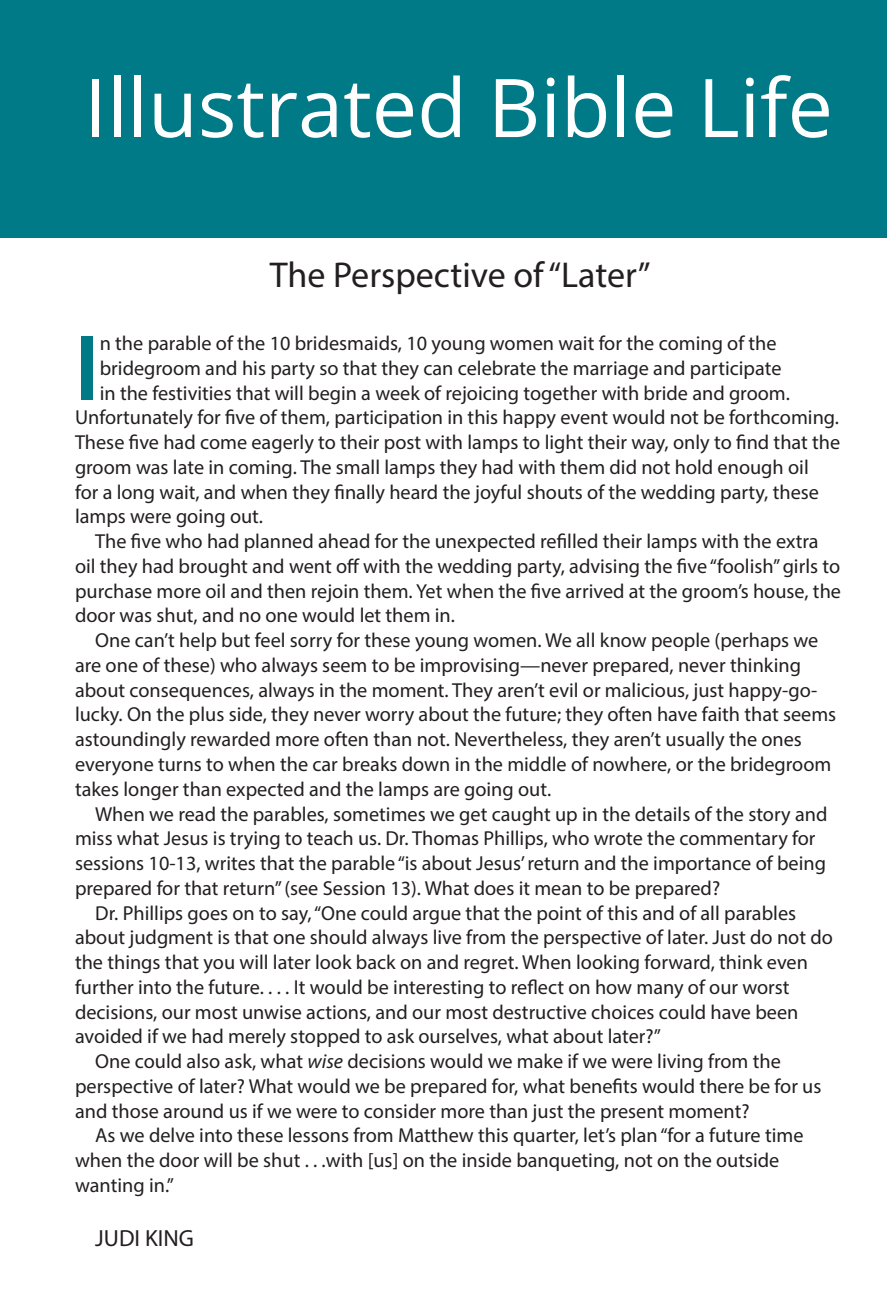
<style>
.page{position:relative;width:887px;height:1289px;background:#fff}
.page>*{position:absolute;margin:0;border:0;box-sizing:border-box;transform-origin:0 0}
.t1{font:600 93.6px "Myriad Pro";color:#007a86}
.t2{font:81px "Open Sans";color:#fff}
.t3{font:36px "Myriad Pro";color:#231f20}
.t4{font:23.4px "Myriad Pro";color:#231f20}
.t5{font:20.25px "Myriad Pro";color:#231f20}
.s1{font-style:italic}
</style>
<div class="page">
<div style="left:0;top:0;width:887px;height:237px;background:#007a86"></div>
<h2 class="t2" style="left:84px;top:52px;width:750px">Illustrated Bible Life</h2>
<h3 class="t3" style="left:270px;top:253px;width:382px">The Perspective of “Later”</h3>
<h1 class="t1" style="left:75px;top:308px;width:26px">I</h1>
<p class="t5" style="left:100px;top:331px;width:678px">n the parable of the 10 bridesmaids, 10 young women wait for the coming of the</p>
<p class="t5" style="left:100px;top:355px;width:683px">bridegroom and his party so that they can celebrate the marriage and participate</p>
<p class="t5" style="left:100px;top:380px;width:692px">in the festivities that will begin a week of rejoicing together with bride and groom.</p>
<p class="t5" style="left:75px;top:405px;width:766px">Unfortunately for five of them, participation in this happy event would not be forthcoming.</p>
<p class="t5" style="left:75px;top:430px;width:767px">These five had come eagerly to their post with lamps to light their way, only to find that the</p>
<p class="t5" style="left:75px;top:454px;width:735px">groom was late in coming. The small lamps they had with them did not hold enough oil</p>
<p class="t5" style="left:75px;top:479px;width:745px">for a long wait, and when they finally heard the joyful shouts of the wedding party, these</p>
<p class="t5" style="left:75px;top:504px;width:190px">lamps were going out.</p>
<p class="t5" style="left:95px;top:529px;width:725px">The five who had planned ahead for the unexpected refilled their lamps with the extra</p>
<p class="t5" style="left:75px;top:553px;width:767px">oil they had brought and went off with the wedding party, advising the five “foolish” girls to</p>
<p class="t5" style="left:75px;top:578px;width:767px">purchase more oil and then rejoin them. Yet when the five arrived at the groom’s house, the</p>
<p class="t5" style="left:75px;top:603px;width:381px">door was shut, and no one would let them in.</p>
<p class="t5" style="left:95px;top:628px;width:725px">One can’t help but feel sorry for these young women. We all know people (perhaps we</p>
<p class="t5" style="left:75px;top:652px;width:727px">are one of these) who always seem to be improvising—never prepared, never thinking</p>
<p class="t5" style="left:75px;top:677px;width:744px">about consequences, always in the moment. They aren’t evil or malicious, just happy-go-</p>
<p class="t5" style="left:75px;top:702px;width:763px">lucky. On the plus side, they never worry about the future; they often have faith that seems</p>
<p class="t5" style="left:75px;top:727px;width:728px">astoundingly rewarded more often than not. Nevertheless, they aren’t usually the ones</p>
<p class="t5" style="left:75px;top:751px;width:758px">everyone turns to when the car breaks down in the middle of nowhere, or the bridegroom</p>
<p class="t5" style="left:75px;top:776px;width:478px">takes longer than expected and the lamps are going out.</p>
<p class="t5" style="left:95px;top:801px;width:734px">When we read the parables, sometimes we get caught up in the details of the story and</p>
<p class="t5" style="left:75px;top:826px;width:742px">miss what Jesus is trying to teach us. Dr. Thomas Phillips, who wrote the commentary for</p>
<p class="t5" style="left:75px;top:850px;width:752px">sessions 10-13, writes that the parable “is about Jesus’ return and the importance of being</p>
<p class="t5" style="left:75px;top:875px;width:647px">prepared for that return” (see Session 13). What does it mean to be prepared?</p>
<p class="t5" style="left:95px;top:900px;width:702px">Dr. Phillips goes on to say, “One could argue that the point of this and of all parables</p>
<p class="t5" style="left:75px;top:925px;width:759px">about judgment is that one should always live from the perspective of later. Just do not do</p>
<p class="t5" style="left:75px;top:949px;width:734px">the things that you will later look back on and regret. When looking forward, think even</p>
<p class="t5" style="left:75px;top:974px;width:716px">further into the future. . . . It would be interesting to reflect on how many of our worst</p>
<p class="t5" style="left:75px;top:999px;width:725px">decisions, our most unwise actions, and our most destructive choices could have been</p>
<p class="t5" style="left:75px;top:1024px;width:587px">avoided if we had merely stopped to ask ourselves, what about later?”</p>
<p class="t5" style="left:95px;top:1048px;width:687px">One could also ask, what <span class="s1">wise</span> decisions would we make if we were living from the</p>
<p class="t5" style="left:75px;top:1073px;width:748px">perspective of later? What would we be prepared for, what benefits would there be for us</p>
<p class="t5" style="left:75px;top:1098px;width:676px">and those around us if we were to consider more than just the present moment?</p>
<p class="t5" style="left:95px;top:1123px;width:710px">As we delve into these lessons from Matthew this quarter, let’s plan “for a future time</p>
<p class="t5" style="left:75px;top:1147px;width:706px">when the door will be shut . . .with [us] on the inside banqueting, not on the outside</p>
<p class="t5" style="left:75px;top:1172px;width:101px">wanting in.”</p>
<p class="t4" style="left:95px;top:1223px;width:100px">JUDI KING</p>
</div>
